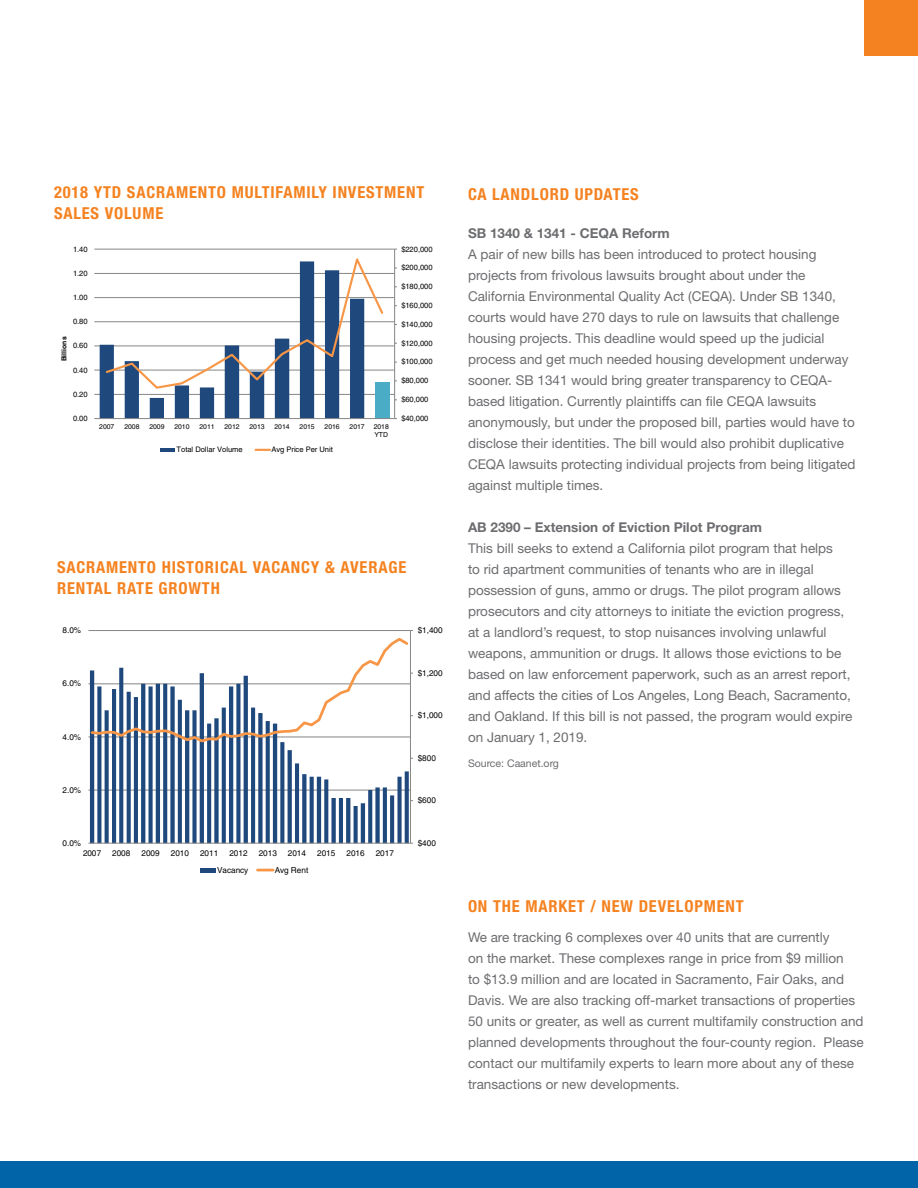
<style>
.page{position:relative;width:918px;height:1188px;background:#fff}
.page>*{position:absolute;margin:0;border:0;box-sizing:border-box;transform-origin:0 0}
.t1{font:700 condensed 16.5px/21px "Helvetica Neue LT Std";letter-spacing:.05em;color:#f58220}
.t2{font:13.5px/21px "Helvetica Neue LT Std";color:#6c6d70}
.t3{font:700 13.5px "Helvetica Neue LT Std";color:#6c6d70}
.t4{font:10.5px "Helvetica Neue LT Std";color:#6c6d70}
.t5{font:8.25px "Helvetica LT Std";letter-spacing:-.01em;color:#000}
.t6{font:7.5px "Helvetica LT Std";letter-spacing:-.01em;color:#000}
.t7{font:6.9px/7.8px "Helvetica LT Std";letter-spacing:-.005em;color:#000}
.t8{font:700 6.9px "Helvetica LT Std";letter-spacing:.01em;color:#000}
</style>
<div class="page">
<div style="left:0;top:1161px;width:918px;height:27px;background:#0163a8"></div>
<div style="left:864px;top:0;width:54px;height:56px;background:#f58220"></div>
<hr style="left:94px;top:394px;width:301px;height:1px;background:#868686">
<hr style="left:94px;top:370px;width:301px;height:1px;background:#868686">
<hr style="left:94px;top:346px;width:301px;height:1px;background:#868686">
<hr style="left:94px;top:321px;width:301px;height:1px;background:#868686">
<hr style="left:94px;top:297px;width:301px;height:1px;background:#868686">
<hr style="left:94px;top:273px;width:301px;height:1px;background:#868686">
<hr style="left:94px;top:249px;width:301px;height:1px;background:#868686">
<div style="left:375px;top:382px;width:14px;height:36px;background:#4bacc6"></div>
<hr style="left:394px;top:249px;width:1px;height:170px;background:#868686">
<hr style="left:94px;top:418px;width:301px;height:1px;background:#868686">
<svg style="left:100px;top:258px;width:285px;height:160px"></svg>
<hr style="left:161px;top:448px;width:14px;height:4px;background:#1f497d">
<svg style="left:256px;top:449px;width:14px;height:2px"></svg>
<hr style="left:88px;top:790px;width:322px;height:1px;background:#868686">
<hr style="left:88px;top:737px;width:322px;height:1px;background:#868686">
<hr style="left:88px;top:684px;width:322px;height:1px;background:#868686">
<hr style="left:88px;top:630px;width:322px;height:1px;background:#868686">
<svg style="left:405px;top:771px;width:4px;height:72px"></svg>
<div style="left:397px;top:777px;width:5px;height:66px;background:#1f497d"></div>
<svg style="left:390px;top:795px;width:4px;height:48px"></svg>
<svg style="left:383px;top:787px;width:4px;height:56px"></svg>
<div style="left:375px;top:787px;width:5px;height:56px;background:#1f497d"></div>
<svg style="left:368px;top:790px;width:4px;height:53px"></svg>
<hr style="left:361px;top:803px;width:4px;height:40px;background:#1f497d">
<svg style="left:354px;top:806px;width:4px;height:37px"></svg>
<svg style="left:346px;top:798px;width:4px;height:45px"></svg>
<hr style="left:339px;top:798px;width:4px;height:45px;background:#1f497d">
<div style="left:331px;top:798px;width:5px;height:45px;background:#1f497d"></div>
<svg style="left:324px;top:779px;width:4px;height:64px"></svg>
<hr style="left:317px;top:777px;width:4px;height:66px;background:#1f497d">
<svg style="left:310px;top:777px;width:4px;height:66px"></svg>
<svg style="left:302px;top:774px;width:4px;height:69px"></svg>
<hr style="left:295px;top:763px;width:4px;height:80px;background:#1f497d">
<svg style="left:288px;top:750px;width:4px;height:93px"></svg>
<svg style="left:280px;top:744px;width:4px;height:99px"></svg>
<hr style="left:273px;top:724px;width:4px;height:119px;background:#1f497d">
<svg style="left:266px;top:744px;width:4px;height:99px"></svg>
<div style="left:258px;top:713px;width:5px;height:130px;background:#1f497d"></div>
<hr style="left:251px;top:708px;width:4px;height:135px;background:#1f497d">
<svg style="left:244px;top:744px;width:4px;height:99px"></svg>
<svg style="left:236px;top:744px;width:4px;height:99px"></svg>
<hr style="left:229px;top:686px;width:4px;height:157px;background:#1f497d">
<svg style="left:222px;top:744px;width:4px;height:99px"></svg>
<div style="left:214px;top:718px;width:5px;height:125px;background:#1f497d"></div>
<svg style="left:207px;top:744px;width:4px;height:99px"></svg>
<hr style="left:200px;top:673px;width:4px;height:170px;background:#1f497d">
<div style="left:192px;top:710px;width:5px;height:133px;background:#1f497d"></div>
<hr style="left:185px;top:710px;width:4px;height:133px;background:#1f497d">
<svg style="left:178px;top:744px;width:4px;height:99px"></svg>
<div style="left:170px;top:686px;width:5px;height:157px;background:#1f497d"></div>
<svg style="left:163px;top:744px;width:4px;height:99px"></svg>
<hr style="left:156px;top:684px;width:4px;height:159px;background:#1f497d">
<svg style="left:149px;top:744px;width:4px;height:99px"></svg>
<svg style="left:141px;top:744px;width:4px;height:99px"></svg>
<hr style="left:134px;top:697px;width:4px;height:146px;background:#1f497d">
<svg style="left:127px;top:744px;width:4px;height:99px"></svg>
<svg style="left:119px;top:744px;width:4px;height:99px"></svg>
<hr style="left:112px;top:689px;width:4px;height:154px;background:#1f497d">
<svg style="left:105px;top:744px;width:4px;height:99px"></svg>
<svg style="left:97px;top:744px;width:4px;height:99px"></svg>
<hr style="left:90px;top:670px;width:4px;height:173px;background:#1f497d">
<hr style="left:410px;top:631px;width:1px;height:212px;background:#868686">
<hr style="left:88px;top:843px;width:322px;height:1px;background:#868686">
<svg style="left:89px;top:630px;width:324px;height:114px"></svg>
<hr style="left:200px;top:868px;width:15px;height:4px;background:#1f497d">
<svg style="left:257px;top:869px;width:16px;height:2px"></svg>
<p class="t1" style="left:54px;top:182px;width:372px">2018 YTD SACRAMENTO MULTIFAMILY INVESTMENT<br>SALES VOLUME</p>
<p class="t1" style="left:468px;top:184px;width:172px">CA LANDLORD UPDATES</p>
<p class="t3" style="left:468px;top:225px;width:203px">SB 1340 &amp; 1341 - CEQA Reform</p>
<p class="t2" style="left:468px;top:243px;width:389px">A pair of new bills has been introduced to protect housing projects from frivolous lawsuits brought about under the California Environmental Quality Act (CEQA). Under SB 1340, courts would have 270 days to rule on lawsuits that challenge housing projects. This deadline would speed up the judicial process and get much needed housing development underway sooner. SB 1341 would bring greater transparency to CEQA&shy;based litigation. Currently plaintiffs can file CEQA lawsuits anonymously, but under the proposed bill, parties would have to disclose their identities. The bill would also prohibit duplicative CEQA lawsuits protecting individual projects from being litigated against multiple times.</p>
<p class="t3" style="left:468px;top:519px;width:296px">AB 2390 – Extension of Eviction Pilot Program</p>
<p class="t2" style="left:468px;top:538px;width:386px">This bill seeks to extend a California pilot program that helps<br>to rid apartment communities of tenants who are in illegal possession of guns, ammo or drugs. The pilot program allows prosecutors and city attorneys to initiate the eviction progress, at a landlord’s request, to stop nuisances involving unlawful weapons, ammunition or drugs. It allows those evictions to be based on law enforcement paperwork, such as an arrest report, and affects the cities of Los Angeles, Long Beach, Sacramento, and Oakland. If this bill is not passed, the program would expire on January 1, 2019.</p>
<p class="t6" style="left:401px;top:245px;width:33px">$220,000</p>
<p class="t6" style="left:73px;top:245px;width:16px">1.40</p>
<p class="t6" style="left:401px;top:263px;width:33px">$200,000</p>
<p class="t6" style="left:73px;top:269px;width:16px">1.20</p>
<p class="t6" style="left:401px;top:282px;width:33px">$180,000</p>
<p class="t6" style="left:73px;top:293px;width:16px">1.00</p>
<p class="t6" style="left:401px;top:301px;width:33px">$160,000</p>
<p class="t6" style="left:73px;top:317px;width:16px">0.80</p>
<p class="t6" style="left:401px;top:320px;width:33px">$140,000</p>
<p class="t8" style="left:60px;top:361px;width:26px;rotate:-90deg">Billions</p>
<p class="t6" style="left:401px;top:339px;width:33px">$120,000</p>
<p class="t6" style="left:73px;top:341px;width:16px">0.60</p>
<p class="t6" style="left:401px;top:358px;width:33px">$100,000</p>
<p class="t6" style="left:73px;top:366px;width:16px">0.40</p>
<p class="t6" style="left:401px;top:376px;width:29px">$80,000</p>
<p class="t6" style="left:73px;top:390px;width:16px">0.20</p>
<p class="t6" style="left:401px;top:395px;width:29px">$60,000</p>
<p class="t6" style="left:401px;top:414px;width:29px">$40,000</p>
<p class="t6" style="left:73px;top:414px;width:16px">0.00</p>
<p class="t7" style="left:99px;top:423px;width:17px">2007</p>
<p class="t7" style="left:124px;top:423px;width:17px">2008</p>
<p class="t7" style="left:149px;top:423px;width:17px">2009</p>
<p class="t7" style="left:174px;top:423px;width:17px">2010</p>
<p class="t7" style="left:199px;top:423px;width:17px">2011</p>
<p class="t7" style="left:224px;top:423px;width:17px">2012</p>
<p class="t7" style="left:249px;top:423px;width:17px">2013</p>
<p class="t7" style="left:275px;top:423px;width:17px">2014</p>
<p class="t7" style="left:300px;top:423px;width:17px">2015</p>
<p class="t7" style="left:325px;top:423px;width:17px">2016</p>
<p class="t7" style="left:350px;top:423px;width:17px">2017</p>
<p class="t7" style="left:374px;top:423px;width:17px">2018<br>YTD</p>
<p class="t6" style="left:177px;top:445px;width:68px">Total Dollar Volume</p>
<p class="t6" style="left:271px;top:445px;width:63px">Avg Price Per Unit</p>
<p class="t1" style="left:57px;top:556px;width:351px">SACRAMENTO HISTORICAL VACANCY &amp; AVERAGE</p>
<p class="t1" style="left:57px;top:577px;width:164px">RENTAL RATE GROWTH</p>
<p class="t5" style="left:418px;top:626px;width:26px">$1,400</p>
<p class="t5" style="left:63px;top:626px;width:20px">8.0%</p>
<p class="t5" style="left:418px;top:668px;width:26px">$1,200</p>
<p class="t5" style="left:63px;top:679px;width:20px">6.0%</p>
<p class="t5" style="left:418px;top:711px;width:26px">$1,000</p>
<p class="t5" style="left:63px;top:732px;width:20px">4.0%</p>
<p class="t5" style="left:63px;top:785px;width:20px">2.0%</p>
<p class="t5" style="left:63px;top:838px;width:20px">0.0%</p>
<p class="t5" style="left:83px;top:848px;width:20px">2007</p>
<p class="t5" style="left:112px;top:848px;width:20px">2008</p>
<p class="t5" style="left:142px;top:848px;width:20px">2009</p>
<p class="t5" style="left:171px;top:848px;width:20px">2010</p>
<p class="t5" style="left:200px;top:848px;width:20px">2011</p>
<p class="t5" style="left:229px;top:848px;width:20px">2012</p>
<p class="t5" style="left:259px;top:848px;width:20px">2013</p>
<p class="t5" style="left:288px;top:848px;width:20px">2014</p>
<p class="t5" style="left:317px;top:848px;width:20px">2015</p>
<p class="t5" style="left:347px;top:848px;width:20px">2016</p>
<p class="t5" style="left:376px;top:848px;width:20px">2017</p>
<p class="t5" style="left:217px;top:865px;width:33px">Vacancy</p>
<p class="t5" style="left:275px;top:865px;width:35px">Avg Rent</p>
<p class="t5" style="left:418px;top:753px;width:20px">$800</p>
<p class="t5" style="left:418px;top:796px;width:20px">$600</p>
<p class="t5" style="left:418px;top:838px;width:20px">$400</p>
<p class="t4" style="left:468px;top:757px;width:92px">Source: Caanet.org</p>
<p class="t1" style="left:468px;top:896px;width:277px">ON THE MARKET / NEW DEVELOPMENT</p>
<p class="t2" style="left:468px;top:926px;width:397px">We are tracking 6 complexes over 40 units that are currently<br>on the market. These complexes range in price from $9 million<br>to $13.9 million and are located in Sacramento, Fair Oaks, and Davis. We are also tracking off-market transactions of properties 50 units or greater, as well as current multifamily construction and planned developments throughout the four-county region. Please contact our multifamily experts to learn more about any of these transactions or new developments.</p>
</div>
